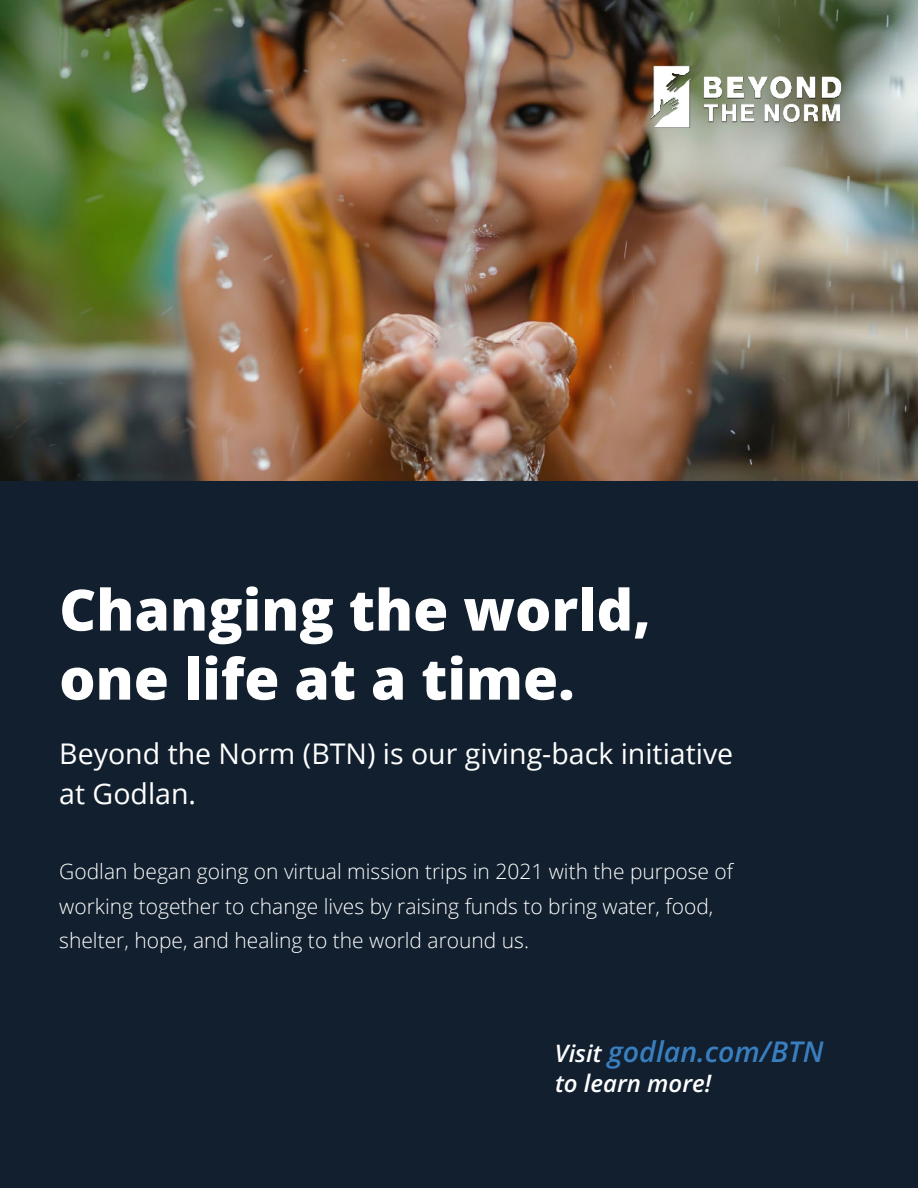
<style>
.page{position:relative;width:918px;height:1188px;background:#fff}
.page>*{position:absolute;margin:0;border:0;box-sizing:border-box;transform-origin:0 0}
.t1{font:57px/69px "Open Sans";color:#fff}
.t2{font:28.5px/40.5px "Open Sans";color:#fff}
.t3{font:italic 28.5px "Open Sans";color:#397fc0}
.t4{font:italic 24px "Open Sans";color:#fff}
.t5{font:300 21px/34.5px "Open Sans";color:#fff}
.s1{font-size:24px;color:#fff}
</style>
<div class="page">
<img style="left:0;top:0;width:918px;height:481px">
<div style="left:0;top:481px;width:918px;height:707px;background:#111f2e"></div>
<img style="left:634px;top:55px;width:224px;height:83px">
<h1 class="t1" style="left:59px;top:581px;width:593px">Changing the world, one life at a time.</h1>
<h2 class="t2" style="left:59px;top:736px;width:676px">Beyond the Norm (BTN) is our giving-back initiative at Godlan.</h2>
<p class="t5" style="left:59px;top:857px;width:675px">Godlan began going on virtual mission trips in 2021 with the purpose of working together to change lives by raising funds to bring water, food, shelter, hope, and healing to the world around us.</p>
<h2 class="t3" style="left:555px;top:1041px;width:270px"><span class="s1">Visit</span> godlan.com/BTN</h2>
<p class="t4" style="left:555px;top:1074px;width:158px">to learn more!</p>
</div>
